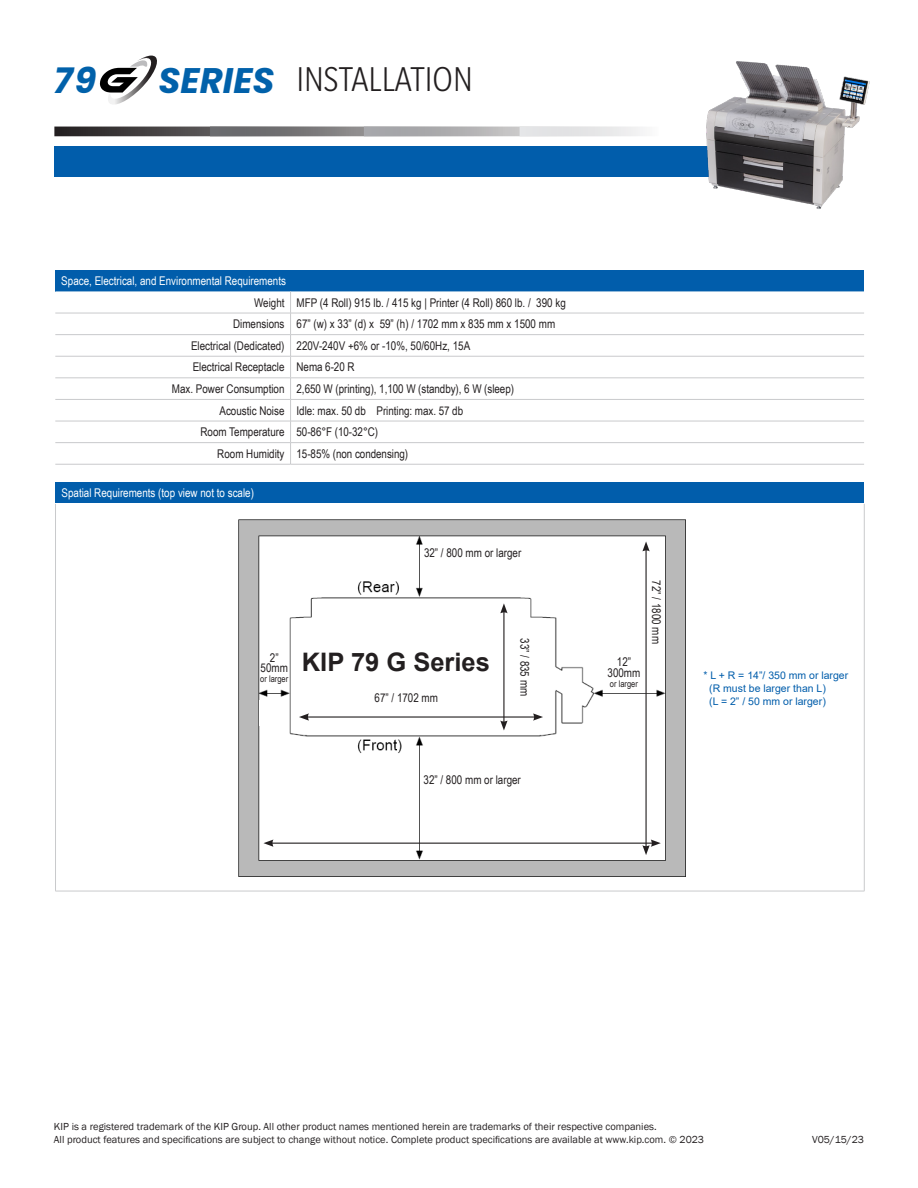
<style>
.page{position:relative;width:918px;height:1188px;background:#fff}
.page>*{position:absolute;margin:0;border:0;box-sizing:border-box;transform-origin:0 0}
.t1{font:300 condensed 37.5px "Slate Pro";color:#231f20}
.t2{font:italic 700 35.55px "Poppins";color:#0161aa}
.t3{font:700 25.5px "Arial";color:#231f20}
.t4{font:12px/10.4px "Arial Narrow";color:#231f20;text-align:center}
.t5{font:12px "Arial Narrow";color:#fff}
.t6{font:10.5px/12.6px "Franklin Gothic";color:#231f20}
.t7{font:10.5px/12.6px "Arial";color:#015dab}
.t8{font:9.15px "Arial Narrow";color:#231f20}
.s1{font-family:"Poppins";font-weight:700;font-style:italic;font-stretch:normal;font-size:35.55px;color:#0161aa}
</style>
<div class="page">
<div style="left:55px;top:270px;width:809px;height:21px;background:#015dab"></div>
<svg style="left:55px;top:291px;width:809px;height:173px"></svg>
<hr style="left:55px;top:313px;width:236px;height:1px;background:#c9cacc">
<hr style="left:291px;top:313px;width:573px;height:1px;background:#c9cacc">
<hr style="left:55px;top:334px;width:236px;height:1px;background:#c9cacc">
<hr style="left:291px;top:334px;width:573px;height:1px;background:#c9cacc">
<hr style="left:55px;top:356px;width:236px;height:1px;background:#c9cacc">
<hr style="left:291px;top:356px;width:573px;height:1px;background:#c9cacc">
<hr style="left:55px;top:378px;width:236px;height:1px;background:#c9cacc">
<hr style="left:291px;top:378px;width:573px;height:1px;background:#c9cacc">
<hr style="left:55px;top:399px;width:236px;height:1px;background:#c9cacc">
<hr style="left:291px;top:399px;width:573px;height:1px;background:#c9cacc">
<hr style="left:55px;top:421px;width:236px;height:1px;background:#c9cacc">
<hr style="left:291px;top:421px;width:573px;height:1px;background:#c9cacc">
<hr style="left:55px;top:442px;width:236px;height:1px;background:#c9cacc">
<hr style="left:291px;top:442px;width:573px;height:1px;background:#c9cacc">
<svg style="left:290px;top:291px;width:1px;height:173px"></svg>
<hr style="left:55px;top:464px;width:236px;height:1px;background:#c9cacc">
<hr style="left:291px;top:464px;width:573px;height:1px;background:#c9cacc">
<div style="left:56px;top:482px;width:808px;height:22px;background:#015dab"></div>
<hr style="left:55px;top:504px;width:1px;height:387px;background:#c9cacc">
<hr style="left:864px;top:504px;width:1px;height:387px;background:#c9cacc">
<hr style="left:55px;top:891px;width:809px;height:1px;background:#c9cacc">
<img style="left:238px;top:519px;width:448px;height:358px">
<div style="left:260px;top:653px;width:29px;height:33px;background:#fff"></div>
<hr style="left:307px;top:716px;width:228px;height:2px;background:#231f20">
<svg style="left:533px;top:713px;width:10px;height:8px"></svg>
<svg style="left:299px;top:713px;width:10px;height:8px"></svg>
<hr style="left:503px;top:611px;width:1px;height:112px;background:#231f20">
<svg style="left:500px;top:603px;width:8px;height:10px"></svg>
<svg style="left:500px;top:720px;width:8px;height:11px"></svg>
<hr style="left:271px;top:843px;width:382px;height:1px;background:#231f20">
<svg style="left:263px;top:840px;width:10px;height:7px"></svg>
<hr style="left:645px;top:549px;width:2px;height:299px;background:#231f20">
<svg style="left:642px;top:541px;width:8px;height:10px"></svg>
<svg style="left:642px;top:840px;width:19px;height:15px"></svg>
<div style="left:424px;top:767px;width:214px;height:28px;background:#fff"></div>
<div style="left:609px;top:698px;width:33px;height:26px;background:#fff"></div>
<div style="left:259px;top:701px;width:30px;height:25px;background:#fff"></div>
<div style="left:426px;top:548px;width:140px;height:29px;background:#fff"></div>
<div style="left:295px;top:652px;width:202px;height:34px;background:#fff"></div>
<div style="left:606px;top:658px;width:36px;height:33px;background:#fff"></div>
<div style="left:54px;top:146px;width:784px;height:30px;background:#015dab"></div>
<svg style="left:54px;top:127px;width:466px;height:9px;background:#514e4f"></svg>
<svg style="left:210px;top:127px;width:139px;height:9px"></svg>
<svg style="left:364px;top:127px;width:139px;height:9px"></svg>
<svg style="left:520px;top:127px;width:123px;height:9px"></svg>
<svg style="left:100px;top:56px;width:57px;height:48px"></svg>
<img style="left:696px;top:61px;width:174px;height:148px">
<h2 class="t2" style="left:54px;top:60px;width:44px">79</h2>
<h1 class="t1" style="left:158px;top:60px;width:316px"><span class="s1">SERIES</span> INSTALLATION</h1>
<p class="t5" style="left:61px;top:272px;width:226px">Space, Electrical, and Environmental Requirements</p>
<p class="t4" style="left:254px;top:297px;width:313px">Weight MFP (4 Roll) 915 lb. / 415 kg | Printer (4 Roll) 860 lb. / 390 kg</p>
<p class="t4" style="left:233px;top:318px;width:324px">Dimensions 67” (w) x 33” (d) x 59” (h) / 1702 mm x 835 mm x 1500 mm</p>
<p class="t4" style="left:191px;top:340px;width:281px">Electrical (Dedicated) 220V-240V +6% or -10%, 50/60Hz, 15A</p>
<p class="t4" style="left:193px;top:362px;width:163px">Electrical Receptacle Nema 6-20 R</p>
<p class="t4" style="left:172px;top:383px;width:344px">Max. Power Consumption 2,650 W (printing), 1,100 W (standby), 6 W (sleep)</p>
<p class="t4" style="left:219px;top:405px;width:245px">Acoustic Noise Idle: max. 50 db Printing: max. 57 db</p>
<p class="t4" style="left:201px;top:426px;width:179px">Room Temperature 50-86°F (10-32°C)</p>
<p class="t4" style="left:217px;top:448px;width:192px">Room Humidity 15-85% (non condensing)</p>
<p class="t5" style="left:62px;top:484px;width:194px">Spatial Requirements (top view not to scale)</p>
<p class="t4" style="left:261px;top:652px;width:29px">2”<br>50mm</p>
<p class="t8" style="left:260px;top:673px;width:29px">or larger</p>
<p class="t4" style="left:424px;top:547px;width:99px">32” / 800 mm or larger</p>
<p class="t4" style="left:530px;top:638px;width:59px;rotate:90deg">33” / 835 mm</p>
<h3 class="t3" style="left:302px;top:644px;width:190px">KIP 79 G Series</h3>
<p class="t4" style="left:608px;top:657px;width:34px">12”<br>300mm</p>
<p class="t8" style="left:610px;top:677px;width:29px">or larger</p>
<p class="t4" style="left:375px;top:692px;width:65px">67” / 1702 mm</p>
<p class="t4" style="left:662px;top:580px;width:65px;rotate:90deg">72” / 1800 mm</p>
<p class="t4" style="left:424px;top:774px;width:99px">32” / 800 mm or larger</p>
<p class="t7" style="left:709px;top:669px;width:141px;text-indent:-6px">* L + R = 14”/ 350 mm or larger (R must be larger than L)<br>(L = 2” / 50 mm or larger)</p>
<p class="t6" style="left:54px;top:1121px;width:652px">KIP is a registered trademark of the KIP Group. All other product names mentioned herein are trademarks of their respective companies.<br>All product features and specifications are subject to change without notice. Complete product specifications are available at www.kip.com. © 2023</p>
<p class="t6" style="left:812px;top:1133px;width:53px">V05/15/23</p>
</div>
